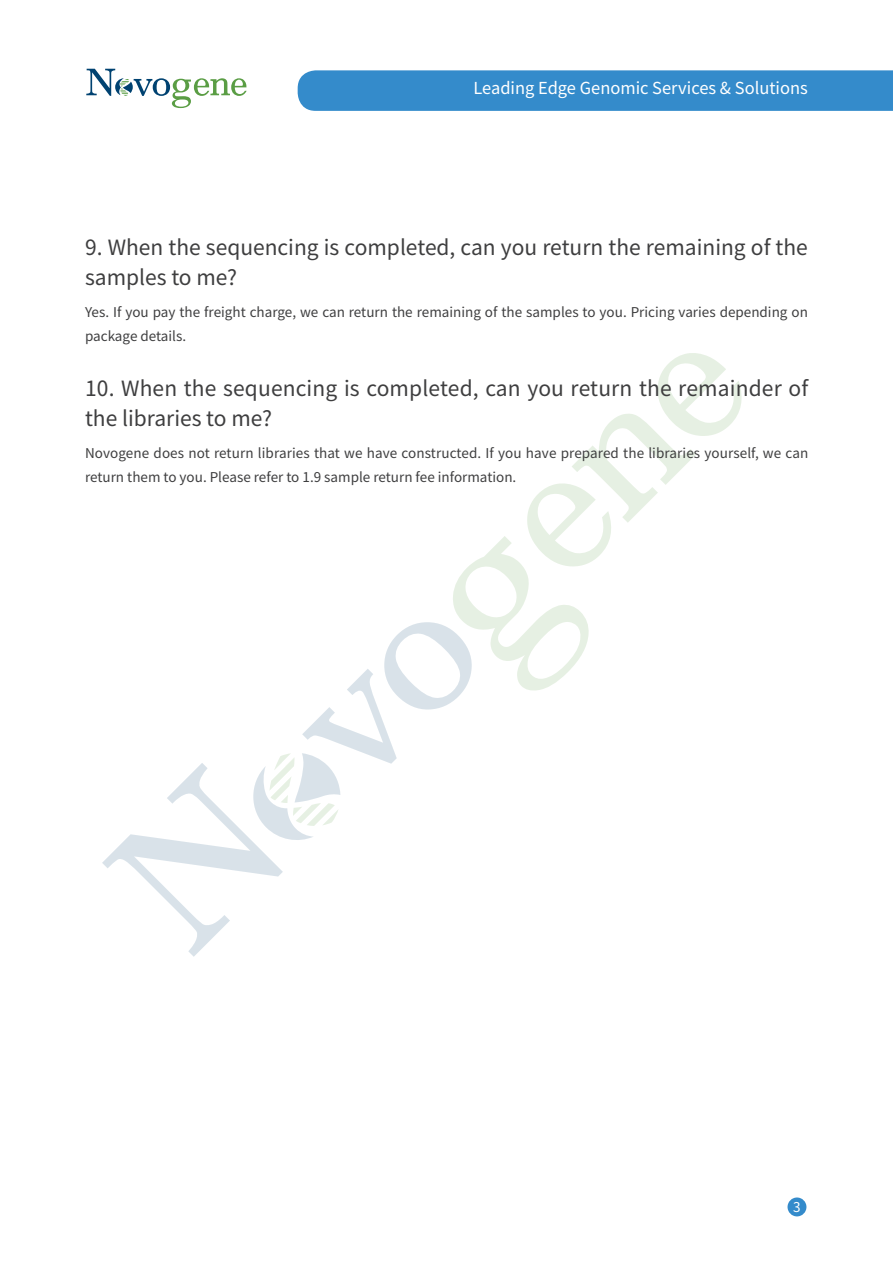
<style>
.page{position:relative;width:893px;height:1263px;background:#fff}
.page>*{position:absolute;margin:0;border:0;box-sizing:border-box;transform-origin:0 0}
.t1{font:21px/30px "Source Han Sans SC";color:#3e3e3f}
.t2{font:16.5px "Source Han Sans SC";color:#fff}
.t3{font:13.5px/24px "Source Han Sans SC";color:#3e3e3f}
.t4{font:13.5px "Source Han Sans SC";color:#fff}
</style>
<div class="page">
<div style="left:787px;top:1197px;width:19px;height:19px;background:#348bcb;border-radius:50%"></div>
<svg style="left:86px;top:69px;width:161px;height:39px"></svg>
<svg style="left:102px;top:353px;width:640px;height:604px"></svg>
<div style="left:298px;top:70px;width:595px;height:41px;background:#348bcb"></div>
<p class="t2" style="left:473px;top:79px;width:336px">Leading Edge Genomic Services &amp; Solutions</p>
<h1 class="t1" style="left:85px;top:233px;width:724px">9. When the sequencing is completed, can you return the remaining of the samples to me?</h1>
<p class="t3" style="left:85px;top:300px;width:724px">Yes. If you pay the freight charge, we can return the remaining of the samples to you. Pricing varies depending on package details.</p>
<h1 class="t1" style="left:85px;top:373px;width:725px">10. When the sequencing is completed, can you return the remainder of the libraries to me?</h1>
<p class="t3" style="left:85px;top:441px;width:725px">Novogene does not return libraries that we have constructed. If you have prepared the libraries yourself, we can return them to you. Please refer to 1.9 sample return fee information.</p>
<p class="t4" style="left:793px;top:1199px;width:9px">3</p>
</div>
